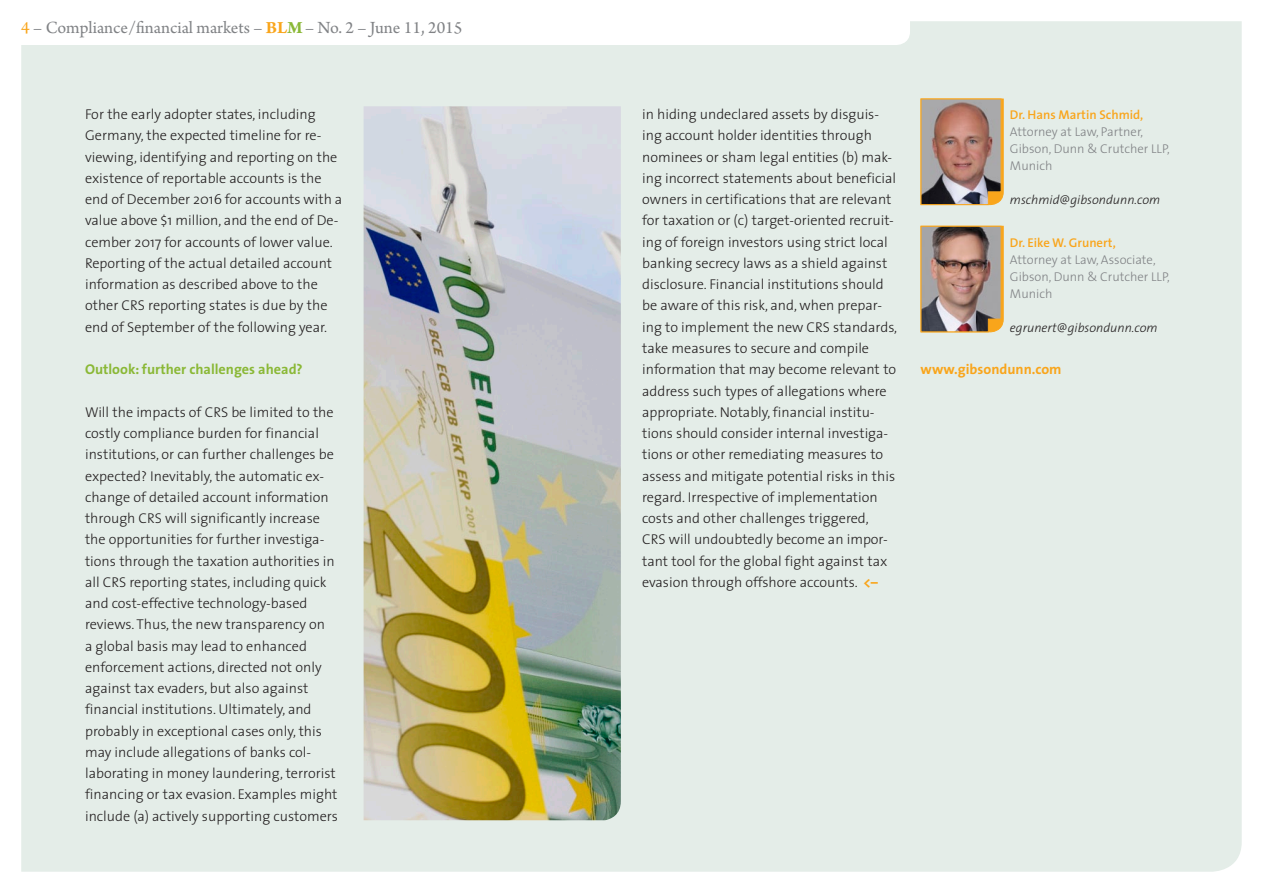
<style>
.page{position:relative;width:1263px;height:893px;background:#fff}
.page>*{position:absolute;margin:0;border:0;box-sizing:border-box;transform-origin:0 0}
.t1{font:18px "Arno Pro";color:#808285}
.t2{font:300 14.25px/21.3px "The Sans";color:#231f20}
.t3{font:700 14.25px "The Sans";color:#8ab836}
.t4{font:700 14.25px "The Sans";color:#f9a51b}
.t5{font:300 12.75px/17px "The Sans";color:#808285}
.t6{font:italic 300 12.75px "The Sans";color:#231f20}
.t7{font:600 12.75px "The Sans";color:#f9a51b}
.s1{color:#f9a51b}
.s2{font-weight:700;color:#f9a51b}
.s3{font-weight:700;color:#8ab836}
</style>
<div class="page">
<div style="left:21px;top:21px;width:1221px;height:851px;background:#e4ede8"></div>
<svg style="left:21px;top:21px;width:889px;height:24px"></svg>
<img style="left:920px;top:226px;width:84px;height:107px">
<svg style="left:920px;top:98px;width:84px;height:107px;background:#a68778"></svg>
<img style="left:364px;top:106px;width:257px;height:714px">
<p class="t1" style="left:21px;top:18px;width:443px"><span class="s1">4</span> – Compliance/financial markets – <span class="s2">BL</span><span class="s3">M</span> – No. 2 – June 11, 2015</p>
<p class="t2" style="left:85px;top:103px;width:259px">For the early adopter states, including Germany, the expected timeline for re&shy;viewing, identifying and reporting on the existence of reportable accounts is the end of December 2016 for accounts with a value above $1 million, and the end of De&shy;cember 2017 for accounts of lower value.<br>Reporting of the actual detailed account information as described above to the other CRS reporting states is due by the end of September of the following year.</p>
<p class="t3" style="left:85px;top:357px;width:219px">Outlook: further challenges ahead?</p>
<p class="t2" style="left:85px;top:401px;width:255px">Will the impacts of CRS be limited to the costly compliance burden for financial institutions, or can further challenges be expected? Inevitably, the automatic ex&shy;change of detailed account information through CRS will significantly increase the opportunities for further investiga&shy;tions through the taxation authorities in all CRS reporting states, including quick and cost-effective technology-based reviews. Thus, the new transparency on<br>a global basis may lead to enhanced enforcement actions, directed not only against tax evaders, but also against financial institutions. Ultimately, and probably in exceptional cases only, this may include allegations of banks col&shy;laborating in money laundering, terrorist financing or tax evasion. Examples might include (a) actively supporting customers</p>
<p class="t2" style="left:642px;top:103px;width:257px">in hiding undeclared assets by disguis&shy;ing account holder identities through nominees or sham legal entities (b) mak&shy;ing incorrect statements about beneficial owners in certifications that are relevant for taxation or (c) target-oriented recruit&shy;ing of foreign investors using strict local banking secrecy laws as a shield against disclosure. Financial institutions should be aware of this risk, and, when prepar&shy;ing to implement the new CRS standards, take measures to secure and compile information that may become relevant to address such types of allegations where appropriate. Notably, financial institu&shy;tions should consider internal investiga&shy;tions or other remediating measures to assess and mitigate potential risks in this regard. Irrespective of implementation costs and other challenges triggered,<br>CRS will undoubtedly become an impor&shy;tant tool for the global fight against tax evasion through offshore accounts. <span class="s2">&lt;–</span></p>
<p class="t7" style="left:1010px;top:104px;width:135px">Dr. Hans Martin Schmid,</p>
<p class="t5" style="left:1010px;top:123px;width:161px">Attorney at Law, Partner,<br>Gibson, Dunn &amp; Crutcher LLP,<br>Munich</p>
<p class="t6" style="left:1010px;top:189px;width:152px">mschmid@gibsondunn.com</p>
<p class="t7" style="left:1010px;top:232px;width:107px">Dr. Eike W. Grunert,</p>
<p class="t5" style="left:1010px;top:250px;width:161px">Attorney at Law, Associate,<br>Gibson, Dunn &amp; Crutcher LLP,<br>Munich</p>
<p class="t6" style="left:1010px;top:317px;width:149px">egrunert@gibsondunn.com</p>
<p class="t4" style="left:921px;top:357px;width:142px">www.gibsondunn.com</p>
</div>
